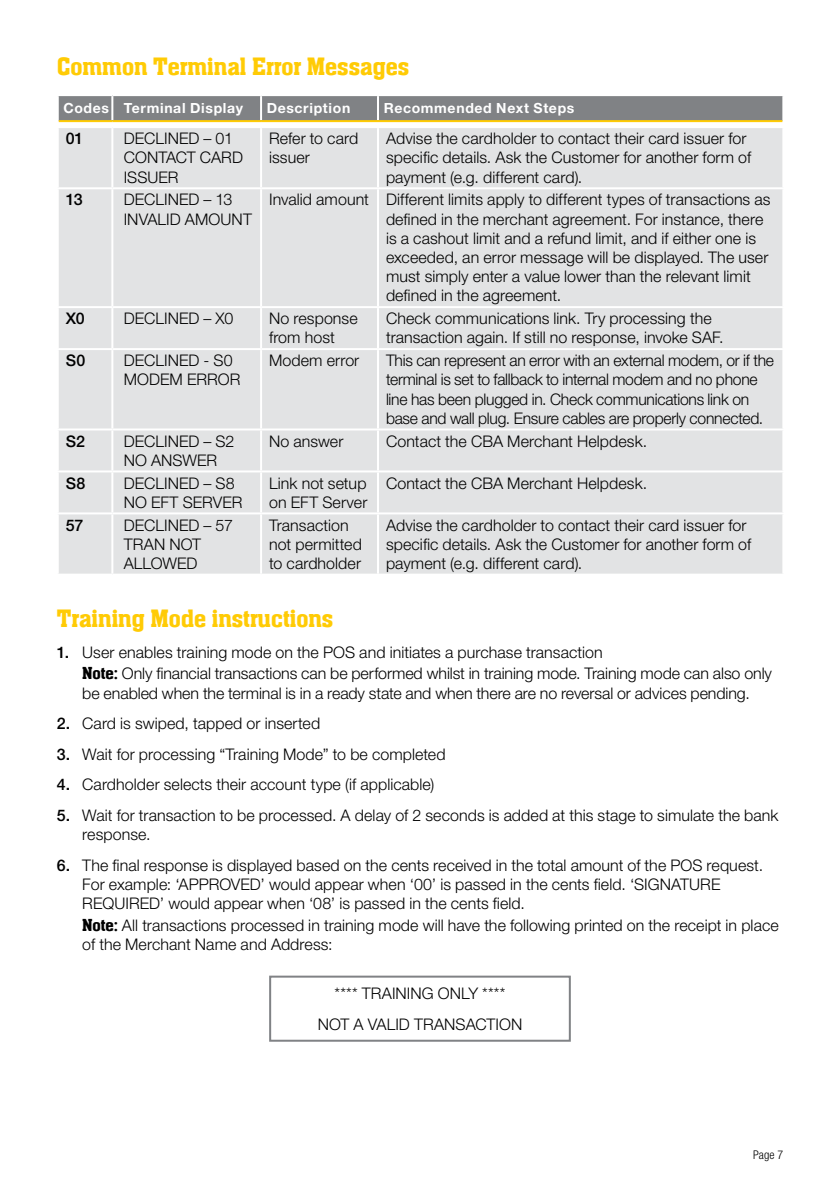
<style>
.page{position:relative;width:840px;height:1191px;background:#fff}
.page>*{position:absolute;margin:0;border:0;box-sizing:border-box;transform-origin:0 0}
.t1{font:500 26px "Aachen Com";color:#ffcb05}
.t2{font:300 16px/19.2px "Helvetica Neue LT Pro";letter-spacing:.005em;color:#000}
.t3{font:300 16px/19.2px "Helvetica Neue LT Pro";letter-spacing:-.015em;color:#000}
.t4{font:500 16px "Helvetica Neue LT Pro";letter-spacing:-.005em;color:#000}
.t5{font:700 14px "Helvetica Neue LT Pro";letter-spacing:.045em;color:#fff}
.t6{font:300 condensed 12px "Helvetica Neue LT Pro";color:#000}
.s1{font-weight:500}
.s2{font-family:"Aachen Com";font-weight:500;font-size:18px}
</style>
<div class="page">
<div style="left:59px;top:128px;width:722px;height:445px;background:#e2e3e4"></div>
<svg style="left:58px;top:95px;width:725px;height:28px;background:#8b8d8e"></svg>
<hr style="left:378px;top:187px;width:405px;height:2px;background:#fff">
<hr style="left:378px;top:306px;width:405px;height:2px;background:#fff">
<hr style="left:378px;top:348px;width:405px;height:2px;background:#fff">
<hr style="left:378px;top:428px;width:405px;height:2px;background:#fff">
<hr style="left:378px;top:470px;width:405px;height:2px;background:#fff">
<hr style="left:378px;top:512px;width:405px;height:2px;background:#fff">
<hr style="left:377px;top:128px;width:2px;height:59px;background:#fff">
<hr style="left:261px;top:187px;width:117px;height:2px;background:#fff">
<hr style="left:377px;top:189px;width:2px;height:117px;background:#fff">
<hr style="left:261px;top:306px;width:117px;height:2px;background:#fff">
<hr style="left:377px;top:308px;width:2px;height:40px;background:#fff">
<hr style="left:261px;top:348px;width:117px;height:2px;background:#fff">
<hr style="left:377px;top:350px;width:2px;height:78px;background:#fff">
<hr style="left:261px;top:428px;width:117px;height:2px;background:#fff">
<hr style="left:377px;top:430px;width:2px;height:40px;background:#fff">
<hr style="left:261px;top:470px;width:117px;height:2px;background:#fff">
<hr style="left:377px;top:472px;width:2px;height:40px;background:#fff">
<hr style="left:261px;top:512px;width:117px;height:2px;background:#fff">
<hr style="left:377px;top:514px;width:2px;height:59px;background:#fff">
<hr style="left:111px;top:128px;width:2px;height:59px;background:#fff">
<hr style="left:260px;top:128px;width:2px;height:59px;background:#fff">
<hr style="left:57px;top:187px;width:55px;height:2px;background:#fff">
<hr style="left:112px;top:187px;width:149px;height:2px;background:#fff">
<hr style="left:111px;top:189px;width:2px;height:117px;background:#fff">
<hr style="left:260px;top:189px;width:2px;height:117px;background:#fff">
<hr style="left:57px;top:306px;width:55px;height:2px;background:#fff">
<hr style="left:112px;top:306px;width:149px;height:2px;background:#fff">
<hr style="left:111px;top:308px;width:2px;height:40px;background:#fff">
<hr style="left:260px;top:308px;width:2px;height:40px;background:#fff">
<hr style="left:57px;top:348px;width:55px;height:2px;background:#fff">
<hr style="left:112px;top:348px;width:149px;height:2px;background:#fff">
<hr style="left:111px;top:350px;width:2px;height:78px;background:#fff">
<hr style="left:260px;top:350px;width:2px;height:78px;background:#fff">
<hr style="left:57px;top:428px;width:55px;height:2px;background:#fff">
<hr style="left:112px;top:428px;width:149px;height:2px;background:#fff">
<hr style="left:111px;top:430px;width:2px;height:40px;background:#fff">
<hr style="left:260px;top:430px;width:2px;height:40px;background:#fff">
<hr style="left:57px;top:470px;width:55px;height:2px;background:#fff">
<hr style="left:112px;top:470px;width:149px;height:2px;background:#fff">
<hr style="left:111px;top:472px;width:2px;height:40px;background:#fff">
<hr style="left:260px;top:472px;width:2px;height:40px;background:#fff">
<hr style="left:57px;top:512px;width:55px;height:2px;background:#fff">
<hr style="left:112px;top:512px;width:149px;height:2px;background:#fff">
<hr style="left:111px;top:514px;width:2px;height:59px;background:#fff">
<hr style="left:260px;top:514px;width:2px;height:59px;background:#fff">
<hr style="left:59px;top:120px;width:53px;height:2px;background:#ffcb05">
<hr style="left:112px;top:120px;width:149px;height:2px;background:#ffcb05">
<hr style="left:261px;top:120px;width:117px;height:2px;background:#ffcb05">
<hr style="left:378px;top:120px;width:403px;height:2px;background:#ffcb05">
<div style="left:269px;top:975px;width:301px;height:66px;border:2px solid #808285"></div>
<h1 class="t1" style="left:57px;top:52px;width:354px">Common Terminal Error Messages</h1>
<p class="t5" style="left:63px;top:99px;width:181px">Codes Terminal Display</p>
<p class="t5" style="left:266px;top:99px;width:85px">Description</p>
<p class="t5" style="left:383px;top:99px;width:192px">Recommended Next Steps</p>
<p class="t4" style="left:66px;top:129px;width:19px">01</p>
<p class="t2" style="left:124px;top:129px;width:121px">DECLINED – 01<br>CONTACT CARD<br>ISSUER</p>
<p class="t2" style="left:269px;top:129px;width:91px">Refer to card issuer</p>
<p class="t2" style="left:386px;top:129px;width:366px">Advise the cardholder to contact their card issuer for specific details. Ask the Customer for another form of payment (e.g. different card).</p>
<p class="t4" style="left:66px;top:190px;width:18px">13</p>
<p class="t2" style="left:124px;top:190px;width:130px">DECLINED – 13<br>INVALID AMOUNT</p>
<p class="t2" style="left:386px;top:190px;width:386px;text-indent:-117px">Invalid amount Different limits apply to different types of transactions as defined in the merchant agreement. For instance, there is a cashout limit and a refund limit, and if either one is exceeded, an error message will be displayed. The user must simply enter a value lower than the relevant limit defined in the agreement.</p>
<p class="t4" style="left:66px;top:309px;width:21px">X0</p>
<p class="t2" style="left:124px;top:308px;width:111px">DECLINED – X0</p>
<p class="t2" style="left:269px;top:308px;width:90px">No response from host</p>
<p class="t2" style="left:386px;top:308px;width:339px">Check communications link. Try processing the transaction again. If still no response, invoke SAF.</p>
<p class="t4" style="left:66px;top:351px;width:21px">S0</p>
<p class="t2" style="left:124px;top:350px;width:118px">DECLINED - S0<br>MODEM ERROR</p>
<p class="t2" style="left:269px;top:350px;width:92px">Modem error</p>
<p class="t3" style="left:386px;top:350px;width:389px">This can represent an error with an external modem, or if the terminal is set to fallback to internal modem and no phone line has been plugged in. Check communications link on base and wall plug. Ensure cables are properly connected.</p>
<p class="t4" style="left:66px;top:431px;width:21px">S2</p>
<p class="t2" style="left:124px;top:431px;width:112px">DECLINED – S2<br>NO ANSWER</p>
<p class="t2" style="left:269px;top:431px;width:76px">No answer</p>
<p class="t2" style="left:386px;top:431px;width:262px">Contact the CBA Merchant Helpdesk.</p>
<p class="t4" style="left:66px;top:473px;width:21px">S8</p>
<p class="t2" style="left:124px;top:473px;width:120px">DECLINED – S8<br>NO EFT SERVER</p>
<p class="t2" style="left:269px;top:473px;width:100px">Link not setup on EFT Server</p>
<p class="t2" style="left:386px;top:473px;width:262px">Contact the CBA Merchant Helpdesk.</p>
<p class="t4" style="left:66px;top:515px;width:19px">57</p>
<p class="t2" style="left:124px;top:515px;width:111px">DECLINED – 57<br>TRAN NOT<br>ALLOWED</p>
<p class="t2" style="left:269px;top:515px;width:94px">Transaction not permitted to cardholder</p>
<p class="t2" style="left:386px;top:515px;width:366px">Advise the cardholder to contact their card issuer for specific details. Ask the Customer for another form of payment (e.g. different card).</p>
<h1 class="t1" style="left:57px;top:604px;width:278px">Training Mode instructions</h1>
<p class="t2" style="left:82px;top:641px;width:690px;line-height:21.6px;text-indent:-26px"><span class="s1">1.</span> User enables training mode on the POS and initiates a purchase transaction<br><span class="s2">Note:</span> Only financial transactions can be performed whilst in training mode. Training mode can also only</p>
<p class="t2" style="left:82px;top:683px;width:668px">be enabled when the terminal is in a ready state and when there are no reversal or advices pending.</p>
<p class="t2" style="left:57px;top:713px;width:265px"><span class="s1">2.</span> Card is swiped, tapped or inserted</p>
<p class="t2" style="left:57px;top:744px;width:390px"><span class="s1">3.</span> Wait for processing “Training Mode” to be completed</p>
<p class="t2" style="left:57px;top:774px;width:379px"><span class="s1">4.</span> Cardholder selects their account type (if applicable)</p>
<p class="t2" style="left:82px;top:805px;width:697px;text-indent:-26px"><span class="s1">5.</span> Wait for transaction to be processed. A delay of 2 seconds is added at this stage to simulate the bank response.</p>
<p class="t2" style="left:82px;top:855px;width:682px;text-indent:-26px"><span class="s1">6.</span> The final response is displayed based on the cents received in the total amount of the POS request.<br>For example: ‘APPROVED’ would appear when ‘00’ is passed in the cents field. ‘SIGNATURE<br>REQUIRED’ would appear when ‘08’ is passed in the cents field.</p>
<p class="t2" style="left:82px;top:915px;width:697px"><span class="s2">Note:</span> All transactions processed in training mode will have the following printed on the receipt in place of the Merchant Name and Address:</p>
<p class="t2" style="left:317px;top:977px;width:206px;line-height:30.6px;text-align:center">**** TRAINING ONLY ****<br>NOT A VALID TRANSACTION</p>
<p class="t6" style="left:752px;top:1148px;width:31px">Page 7</p>
</div>
